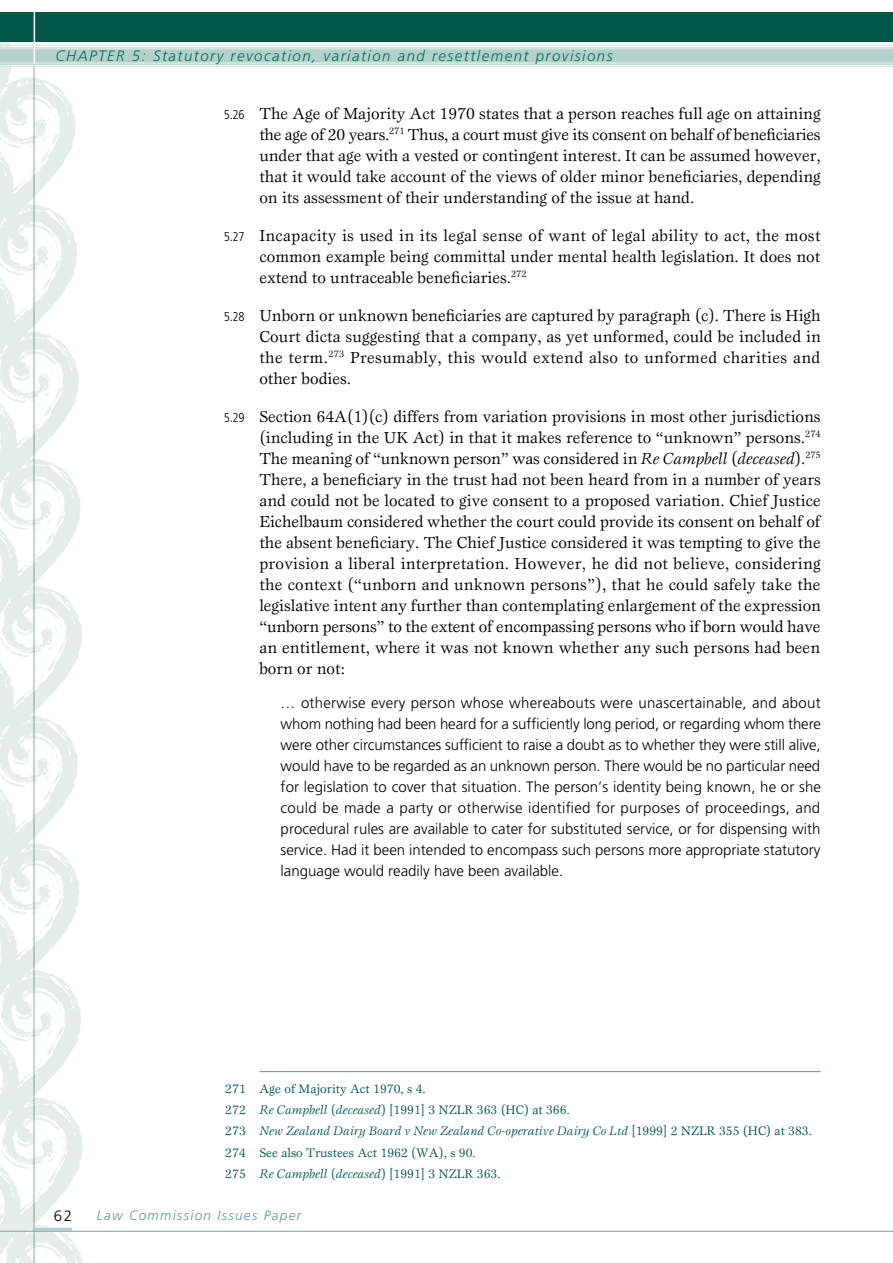
<style>
.page{position:relative;width:893px;height:1263px;background:#fff}
.page>*{position:absolute;margin:0;border:0;box-sizing:border-box;transform-origin:0 0}
.t1{font:16.5px/21px "Esprit Maori";color:#000;text-align:justify}
.t2{font:300 15px/21px "Frutiger Maori";color:#000;text-align:justify}
.t3{font:italic 300 15px "Frutiger Maori";letter-spacing:.1em;color:#006e60}
.t4{font:300 15px "Frutiger";color:#000}
.t5{font:italic 300 13.5px "Frutiger Maori";letter-spacing:.1em;color:#5c9a90}
.t6{font:12.75px/21.3px "Esprit Maori";color:#005747}
.s1{font-family:"Frutiger";font-weight:300;font-stretch:condensed;font-size:12.75px}
.s2{font-style:italic}
</style>
<div class="page">
<img style="left:0;top:42px;width:84px;height:1221px">
<div style="left:0;top:12px;width:893px;height:30px;background:#005747"></div>
<svg style="left:0;top:45px;width:893px;height:22px;background:#c4dad5"></svg>
<hr style="left:34px;top:8px;width:1px;height:56px;background:#fff">
<hr style="left:259px;top:1071px;width:562px;height:1px;background:#5c9a90">
<hr style="left:0;top:1231px;width:893px;height:1px;background:#78aaa3">
<hr style="left:34px;top:1228px;width:38px;height:3px;background:#b4d0ca">
<p class="t3" style="left:56px;top:48px;width:558px">CHAPTER 5: Statutory revocation, variation and resettlement provisions</p>
<p class="t1" style="left:259px;top:102px;width:563px;text-indent:-36px"><span class="s1">5.26</span> The Age of Majority Act 1970 states that a person reaches full age on attaining the age of 20 years.<sup>271</sup> Thus, a court must give its consent on behalf of beneficiaries under that age with a vested or contingent interest. It can be assumed however, that it would take account of the views of older minor beneficiaries, depending on its assessment of their understanding of the issue at hand.</p>
<p class="t1" style="left:259px;top:224px;width:563px;text-indent:-36px"><span class="s1">5.27</span> Incapacity is used in its legal sense of want of legal ability to act, the most common example being committal under mental health legislation. It does not extend to untraceable beneficiaries.<sup>272</sup></p>
<p class="t1" style="left:259px;top:304px;width:563px;text-indent:-36px"><span class="s1">5.28</span> Unborn or unknown beneficiaries are captured by paragraph (c). There is High Court dicta suggesting that a company, as yet unformed, could be included in the term.<sup>273</sup> Presumably, this would extend also to unformed charities and other bodies.</p>
<p class="t1" style="left:259px;top:405px;width:563px;text-indent:-36px"><span class="s1">5.29</span> Section 64A(1)(c) differs from variation provisions in most other jurisdictions (including in the UK Act) in that it makes reference to “unknown” persons.<sup>274<br></sup>The meaning of “unknown person” was considered in <span class="s2">Re Campbell</span> (<span class="s2">deceased</span>).<sup>275<br></sup>There, a beneficiary in the trust had not been heard from in a number of years and could not be located to give consent to a proposed variation. Chief Justice Eichelbaum considered whether the court could provide its consent on behalf of the absent beneficiary. The Chief Justice considered it was tempting to give the provision a liberal interpretation. However, he did not believe, considering the context (“unborn and unknown persons”), that he could safely take the legislative intent any further than contemplating enlargement of the expression “unborn persons” to the extent of encompassing persons who if born would have an entitlement, where it was not known whether any such persons had been born or not:</p>
<p class="t2" style="left:281px;top:692px;width:542px">… otherwise every person whose whereabouts were unascertainable, and about whom nothing had been heard for a sufficiently long period, or regarding whom there were other circumstances sufficient to raise a doubt as to whether they were still alive, would have to be regarded as an unknown person. There would be no particular need for legislation to cover that situation. The person’s identity being known, he or she could be made a party or otherwise identified for purposes of proceedings, and procedural rules are available to cater for substituted service, or for dispensing with service. Had it been intended to encompass such persons more appropriate statutory language would readily have been available.</p>
<p class="t6" style="left:225px;top:1078px;width:588px">271 Age of Majority Act 1970, s 4.<br>272 <span class="s2">Re Campbell</span> (<span class="s2">deceased</span>) [1991] 3 NZLR 363 (HC) at 366.<br>273 <span class="s2">New Zealand Dairy Board v New Zealand Co-operative Dairy Co Ltd</span> [1999] 2 NZLR 355 (HC) at 383.<br>274 See also Trustees Act 1962 (WA), s 90.<br>275 <span class="s2">Re Campbell</span> (<span class="s2">deceased</span>) [1991] 3 NZLR 363.</p>
<p class="t4" style="left:54px;top:1207px;width:20px">62</p>
<p class="t5" style="left:97px;top:1207px;width:206px">Law Commission Issues Paper</p>
</div>
